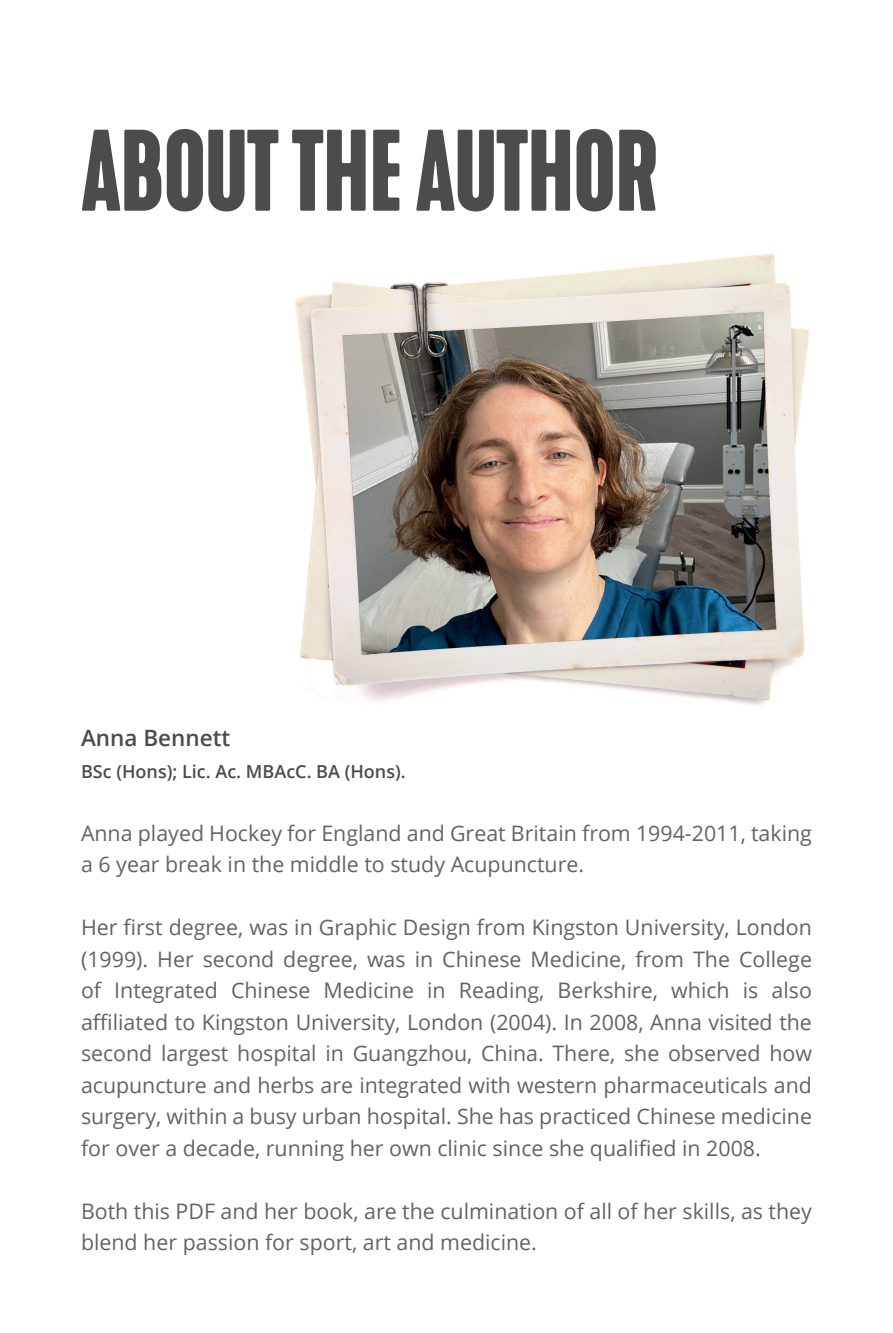
<style>
.page{position:relative;width:893px;height:1333px;background:#fff}
.page>*{position:absolute;margin:0;border:0;box-sizing:border-box;transform-origin:0 0}
.t1{font:108px "Kapra Neue Pro Semi Bold Con Rd";letter-spacing:-.01em;color:#4b4c4d}
.t2{font:600 22.5px "Open Sans";color:#4b4c4d}
.t3{font:21.38px/31.5px "Open Sans";color:#636366}
.t4{font:600 18px "Open Sans";color:#4b4c4d}
</style>
<div class="page">
<img style="left:295px;top:254px;width:515px;height:452px">
<p class="t1" style="left:81px;top:103px;width:578px">ABOUT THE AUTHOR</p>
<p class="t2" style="left:81px;top:723px;width:151px">Anna Bennett</p>
<p class="t4" style="left:81px;top:759px;width:326px">BSc (Hons); Lic. Ac. MBAcC. BA (Hons).</p>
<p class="t3" style="left:81px;top:817px;width:732px">Anna played Hockey for England and Great Britain from 1994-2011, taking a 6 year break in the middle to study Acupuncture.</p>
<p class="t3" style="left:81px;top:911px;width:733px;text-align:justify">Her first degree, was in Graphic Design from Kingston University, London (1999). Her second degree, was in Chinese Medicine, from The College of Integrated Chinese Medicine in Reading, Berkshire, which is also affiliated to Kingston University, London (2004). In 2008, Anna visited the second largest hospital in Guangzhou, China. There, she observed how acupuncture and herbs are integrated with western pharmaceuticals and surgery, within a busy urban hospital. She has practiced Chinese medicine for over a decade, running her own clinic since she qualified in 2008.</p>
<p class="t3" style="left:81px;top:1195px;width:732px">Both this PDF and her book, are the culmination of all of her skills, as they blend her passion for sport, art and medicine.</p>
</div>
